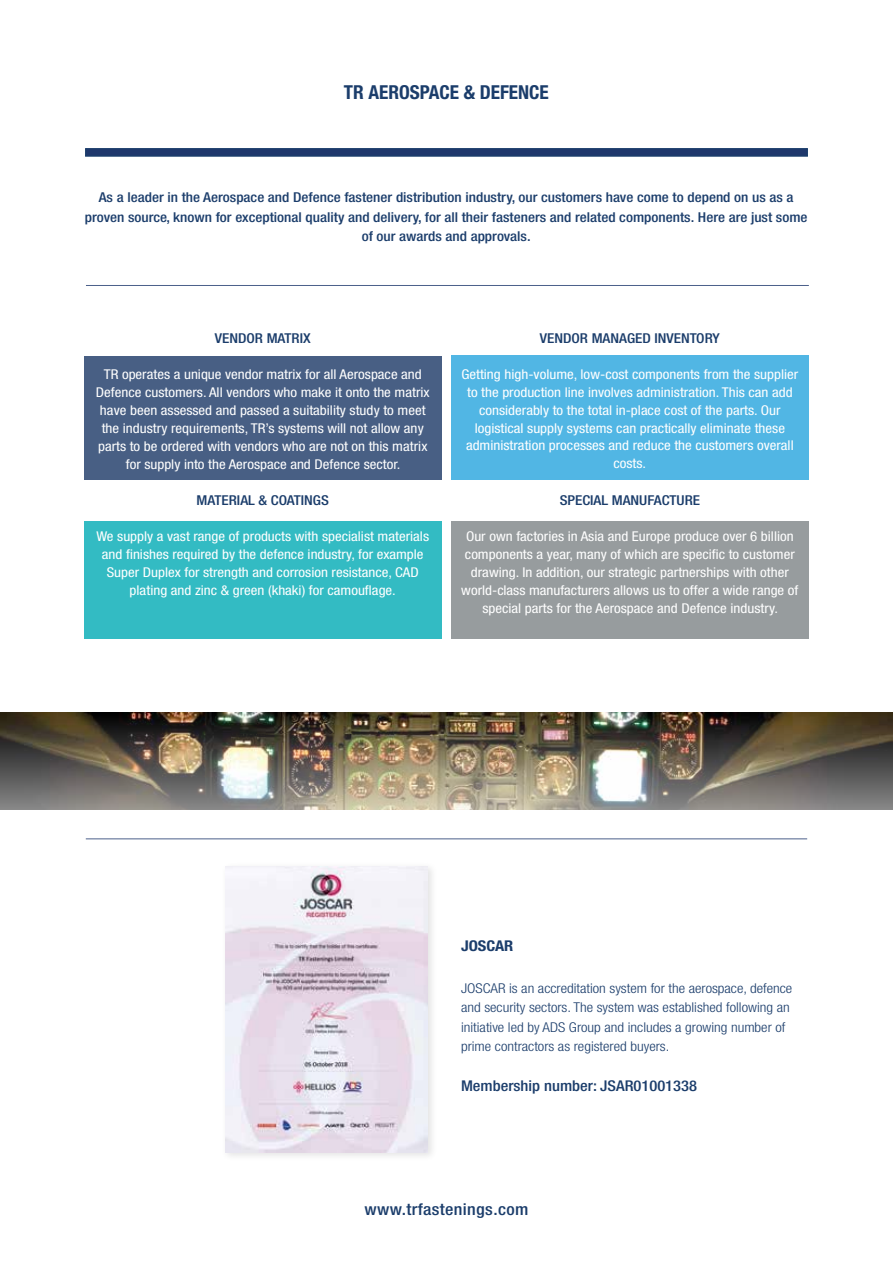
<style>
.page{position:relative;width:893px;height:1263px;background:#fff}
.page>*{position:absolute;margin:0;border:0;box-sizing:border-box;transform-origin:0 0}
.t1{font:700 condensed 19.2px "Helvetica Neue LT Std";color:#1b3d6b}
.t2{font:500 condensed 16.2px "Helvetica Neue LT Std";letter-spacing:.02em;color:#1b3d6b;scale:1.11 1}
.t3{font:500 condensed 14.85px "Helvetica Neue LT Std";color:#1b3d6b;scale:1.11 1}
.t4{font:700 condensed 14.85px "Helvetica Neue LT Std";color:#1b3d6b;scale:1.11 1}
.t5{font:500 condensed 13.65px/19.2px "Helvetica Neue LT Std";color:#1b3d6b;text-align:center;scale:1.11 1}
.t6{font:condensed 13.5px/18px "Helvetica Neue LT Std";color:#fff;text-align:center;scale:1.11 1}
.t7{font:300 condensed 13.5px/19.5px "Helvetica Neue LT Std";color:#1b3d6b;scale:1.11 1}
</style>
<div class="page">
<div style="left:85px;top:148px;width:723px;height:9px;background:#1f376c;border:1px solid #1b3d6b"></div>
<hr style="left:86px;top:838px;width:721px;height:1px;background:#1e376c">
<hr style="left:86px;top:285px;width:723px;height:1px;background:#1e376c">
<div style="left:221px;top:862px;width:216px;height:300px;background:#000;opacity:.11"></div>
<img style="left:225px;top:866px;width:203px;height:286px">
<img style="left:0;top:712px;width:893px;height:97px">
<div style="left:85px;top:356px;width:357px;height:124px;background:#485f84"></div>
<div style="left:85px;top:521px;width:357px;height:117px;background:#33bbc3"></div>
<div style="left:451px;top:355px;width:358px;height:125px;background:#51b6e4"></div>
<div style="left:451px;top:521px;width:358px;height:117px;background:#979c9e"></div>
<h1 class="t1" style="left:344px;top:80px;width:207px">TR AEROSPACE &amp; DEFENCE</h1>
<p class="t5" style="left:85px;top:188px;width:653px">As a leader in the Aerospace and Defence fastener distribution industry, our customers have come to depend on us as a proven source, known for exceptional quality and delivery, for all their fasteners and related components. Here are just some of our awards and approvals.</p>
<p class="t5" style="left:215px;top:328px;width:88px">VENDOR MATRIX</p>
<p class="t6" style="left:96px;top:365px;width:302px">TR operates a unique vendor matrix for all Aerospace and Defence customers. All vendors who make it onto the matrix have been assessed and passed a suitability study to meet the industry requirements, TR’s systems will not allow any parts to be ordered with vendors who are not on this matrix for supply into the Aerospace and Defence sector.</p>
<p class="t5" style="left:197px;top:490px;width:121px">MATERIAL &amp; COATINGS</p>
<p class="t6" style="left:96px;top:527px;width:301px">We supply a vast range of products with specialist materials and finishes required by the defence industry, for example Super Duplex for strength and corrosion resistance, CAD plating and zinc &amp; green (khaki) for camouflage.</p>
<p class="t5" style="left:540px;top:328px;width:164px">VENDOR MANAGED INVENTORY</p>
<p class="t6" style="left:461px;top:365px;width:305px">Getting high-volume, low-cost components from the supplier to the production line involves administration. This can add considerably to the total in-place cost of the parts. Our logistical supply systems can practically eliminate these administration processes and reduce the customers overall costs.</p>
<p class="t5" style="left:560px;top:490px;width:128px">SPECIAL MANUFACTURE</p>
<p class="t6" style="left:461px;top:527px;width:305px">Our own factories in Asia and Europe produce over 6 billion components a year, many of which are specific to customer drawing. In addition, our strategic partnerships with other world-class manufacturers allows us to offer a wide range of special parts for the Aerospace and Defence industry.</p>
<p class="t4" style="left:461px;top:937px;width:49px">JOSCAR</p>
<p class="t7" style="left:461px;top:978px;width:300px">JOSCAR is an accreditation system for the aerospace, defence and security sectors. The system was established following an initiative led by ADS Group and includes a growing number of prime contractors as registered buyers.</p>
<p class="t3" style="left:461px;top:1077px;width:214px">Membership number: JSAR01001338</p>
<p class="t2" style="left:365px;top:1200px;width:149px">www.trfastenings.com</p>
</div>
